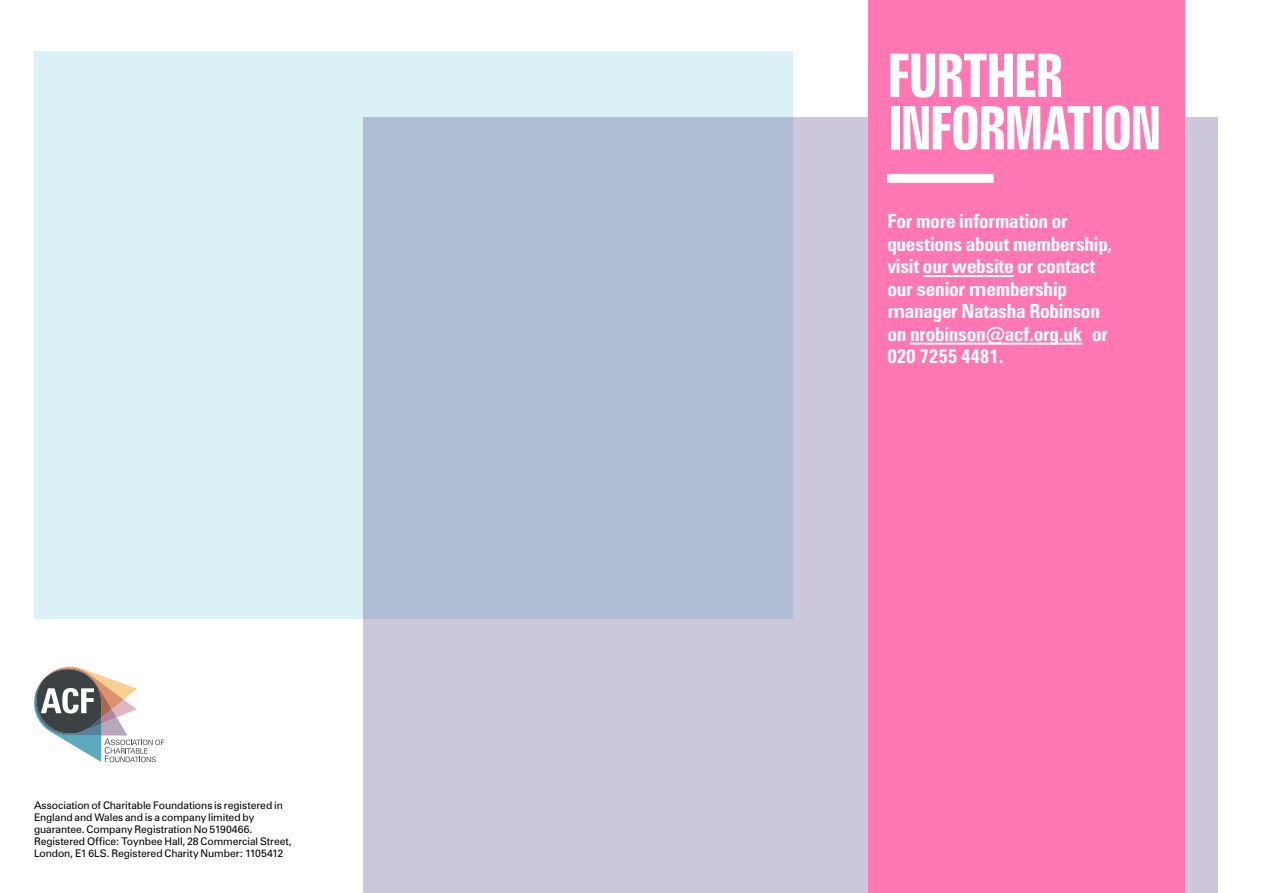
<style>
.page{position:relative;width:1263px;height:893px;background:#fff}
.page>*{position:absolute;margin:0;border:0;box-sizing:border-box;transform-origin:0 0}
.t1{font:700 extra-condensed 60px/52.5px "Zurich BT";letter-spacing:-.035em;color:#fff}
.t2{font:700 condensed 19.5px/22.5px "Zurich BT";letter-spacing:-.01em;color:#fff}
.t3{font:10.5px/12px "Zurich BT";letter-spacing:-.005em;color:#000}
.s1{font-stretch:normal}
</style>
<div class="page">
<div style="left:364px;top:118px;width:854px;height:775px;background:#cdc7db"></div>
<svg style="left:34px;top:51px;width:758px;height:568px;background:#c4d6e4"></svg>
<svg style="left:34px;top:666px;width:130px;height:96px"></svg>
<div style="left:868px;top:0;width:317px;height:893px;background:#ff77b3"></div>
<hr style="left:910px;top:343px;width:172px;height:2px;background:#fff">
<hr style="left:923px;top:275px;width:91px;height:2px;background:#fff">
<div style="left:887px;top:174px;width:107px;height:9px;background:#fff"></div>
<p class="t3" style="left:34px;top:799px;width:259px">Association of Charitable Foundations is registered in England and Wales and is a company limited by guarantee. Company Registration No 5190466.<br>Registered Office: Toynbee Hall, 28 Commercial Street, London, E1 6LS. Registered Charity Number: 1105412</p>
<h1 class="t1" style="left:887px;top:50px;width:276px">FURTHER<br>INFORMATION</h1>
<h2 class="t2" style="left:887px;top:210px;width:227px">For more information or questions about membership, visit our website or contact our <span class="s1">s</span>enior <span class="s1">m</span>embership <span class="s1">m</span>anager Natasha Robinson on nrobinson@acf.org.uk or<br>020 7255 4481.</h2>
</div>
